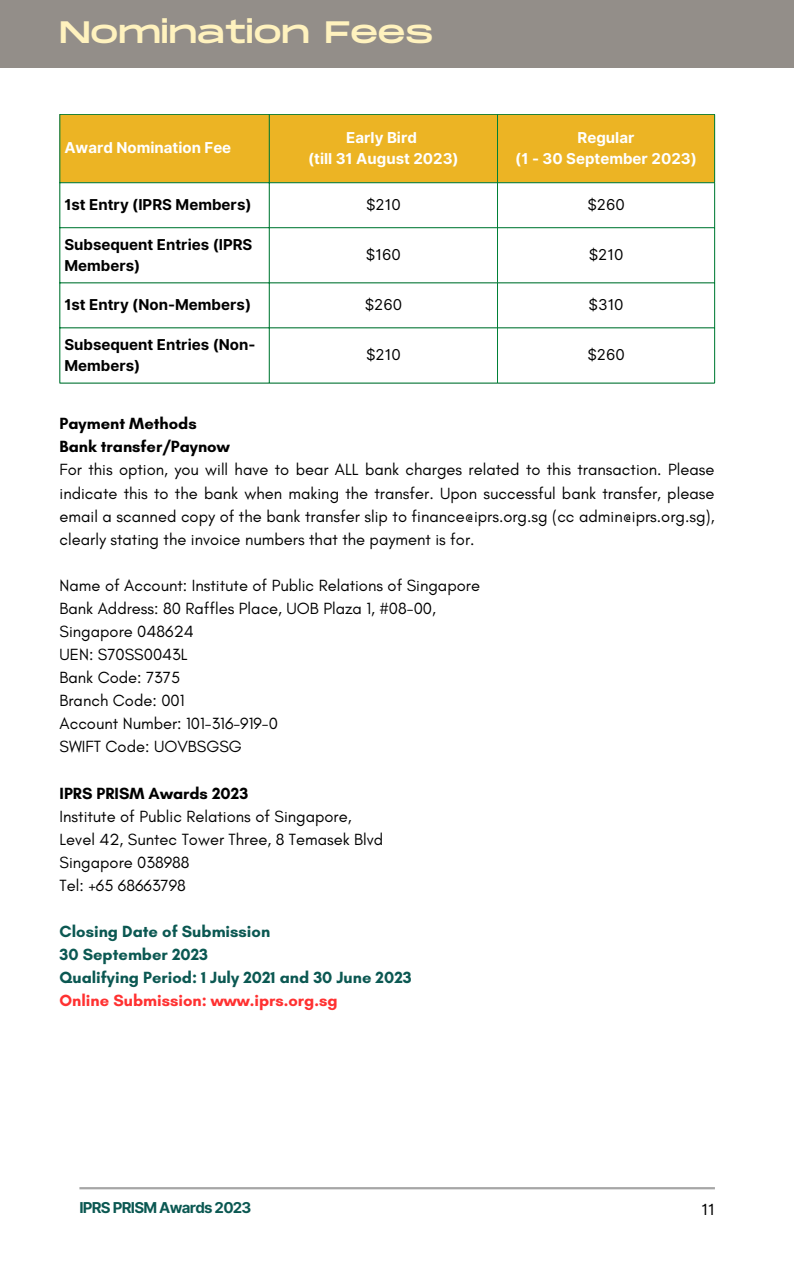
<style>
.page{position:relative;width:794px;height:1266px;background:#fff}
.page>*{position:absolute;margin:0;border:0;box-sizing:border-box;transform-origin:0 0}
.t1{font:30.97px "Monument Extended";color:#fff2be}
.t2{font:16.5px/23.1px "Glacial Indifference";color:#000;text-align:justify}
.t3{font:700 16.5px "Glacial Indifference";color:#0b5852}
.t4{font:700 16.5px "Glacial Indifference";color:#000}
.t5{font:700 16.5px "Glacial Indifference";color:#ff3131}
.t6{font:15.38px "Inter";color:#000}
.t7{font:700 15px/20.9px "Inter";color:#000}
.t8{font:700 15px "Inter";color:#fff}
.t9{font:15px "Inter";color:#000}
.t10{font:700 15px "Inter";letter-spacing:-.05em;color:#0b5852}
</style>
<div class="page">
<div style="left:0;top:0;width:793px;height:68px;background:#938e89"></div>
<hr style="left:79px;top:1187px;width:635px;height:2px;background:#a6a6a6">
<div style="left:61px;top:115px;width:653px;height:67px;background:#ecb424"></div>
<svg style="left:61px;top:183px;width:653px;height:200px"></svg>
<hr style="left:497px;top:183px;width:1px;height:100px;background:#008037">
<hr style="left:714px;top:183px;width:1px;height:200px;background:#008037">
<hr style="left:269px;top:227px;width:445px;height:1px;background:#008037">
<hr style="left:497px;top:283px;width:217px;height:1px;background:#008037">
<hr style="left:497px;top:328px;width:217px;height:1px;background:#008037">
<hr style="left:497px;top:383px;width:217px;height:1px;background:#008037">
<hr style="left:60px;top:115px;width:1px;height:268px;background:#008037">
<hr style="left:269px;top:115px;width:1px;height:268px;background:#008037">
<hr style="left:497px;top:115px;width:1px;height:67px;background:#008037">
<hr style="left:497px;top:283px;width:1px;height:100px;background:#008037">
<hr style="left:714px;top:115px;width:1px;height:67px;background:#008037">
<hr style="left:60px;top:114px;width:654px;height:1px;background:#008037">
<hr style="left:60px;top:182px;width:654px;height:1px;background:#008037">
<hr style="left:60px;top:227px;width:209px;height:1px;background:#008037">
<hr style="left:60px;top:283px;width:437px;height:1px;background:#008037">
<hr style="left:60px;top:328px;width:437px;height:1px;background:#008037">
<hr style="left:60px;top:383px;width:437px;height:1px;background:#008037">
<p class="t1" style="left:60px;top:15px;width:375px">Nomination Fees</p>
<p class="t8" style="left:64px;top:139px;width:168px">Award Nomination Fee</p>
<p class="t8" style="left:346px;top:128px;width:72px">Early Bird</p>
<p class="t8" style="left:308px;top:149px;width:152px">(till 31 August 2023)</p>
<p class="t8" style="left:577px;top:128px;width:58px">Regular</p>
<p class="t8" style="left:515px;top:149px;width:183px">(1 - 30 September 2023)</p>
<p class="t7" style="left:64px;top:194px;width:189px">1st Entry (IPRS Members)</p>
<p class="t9" style="left:366px;top:196px;width:36px">$210</p>
<p class="t9" style="left:587px;top:196px;width:39px">$260</p>
<p class="t7" style="left:64px;top:234px;width:189px">Subsequent Entries (IPRS<br>Members)</p>
<p class="t9" style="left:366px;top:246px;width:36px">$160</p>
<p class="t9" style="left:588px;top:246px;width:36px">$210</p>
<p class="t7" style="left:64px;top:294px;width:188px">1st Entry (Non-Members)</p>
<p class="t9" style="left:364px;top:296px;width:39px">$260</p>
<p class="t9" style="left:588px;top:296px;width:37px">$310</p>
<p class="t7" style="left:64px;top:334px;width:192px">Subsequent Entries (Non-<br>Members)</p>
<p class="t9" style="left:366px;top:346px;width:36px">$210</p>
<p class="t9" style="left:587px;top:346px;width:39px">$260</p>
<p class="t4" style="left:60px;top:413px;width:139px">Payment Methods</p>
<p class="t4" style="left:60px;top:437px;width:171px">Bank transfer/Paynow</p>
<p class="t2" style="left:60px;top:458px;width:656px">For this option, you will have to bear ALL bank charges related to this transaction. Please indicate this to the bank when making the transfer. Upon successful bank transfer, please email a scanned copy of the bank transfer slip to finance@iprs.org.sg (cc admin@iprs.org.sg), clearly stating the invoice numbers that the payment is for.</p>
<p class="t2" style="left:60px;top:573px;width:421px">Name of Account: Institute of Public Relations of Singapore</p>
<p class="t2" style="left:60px;top:596px;width:378px">Bank Address: 80 Raffles Place, UOB Plaza 1, #08-00,</p>
<p class="t2" style="left:60px;top:620px;width:136px">Singapore 048624</p>
<p class="t2" style="left:60px;top:643px;width:129px">UEN: S70SS0043L</p>
<p class="t2" style="left:60px;top:666px;width:122px">Bank Code: 7375</p>
<p class="t2" style="left:60px;top:689px;width:126px">Branch Code: 001</p>
<p class="t2" style="left:60px;top:712px;width:220px">Account Number: 101-316-919-0</p>
<p class="t2" style="left:60px;top:735px;width:184px">SWIFT Code: UOVBSGSG</p>
<p class="t4" style="left:60px;top:783px;width:190px">IPRS PRISM Awards 2023</p>
<p class="t2" style="left:60px;top:804px;width:293px">Institute of Public Relations of Singapore,</p>
<p class="t2" style="left:60px;top:827px;width:325px">Level 42, Suntec Tower Three, 8 Temasek Blvd</p>
<p class="t2" style="left:60px;top:850px;width:131px">Singapore 038988</p>
<p class="t2" style="left:60px;top:873px;width:128px">Tel: +65 68663798</p>
<p class="t3" style="left:60px;top:921px;width:212px">Closing Date of Submission</p>
<p class="t3" style="left:60px;top:944px;width:150px">30 September 2023</p>
<p class="t3" style="left:60px;top:967px;width:353px">Qualifying Period: 1 July 2021 and 30 June 2023</p>
<p class="t5" style="left:60px;top:990px;width:279px">Online Submission: www.iprs.org.sg</p>
<p class="t10" style="left:79px;top:1198px;width:173px">IPRS PRISM Awards 2023</p>
<p class="t6" style="left:701px;top:1200px;width:15px">11</p>
</div>
